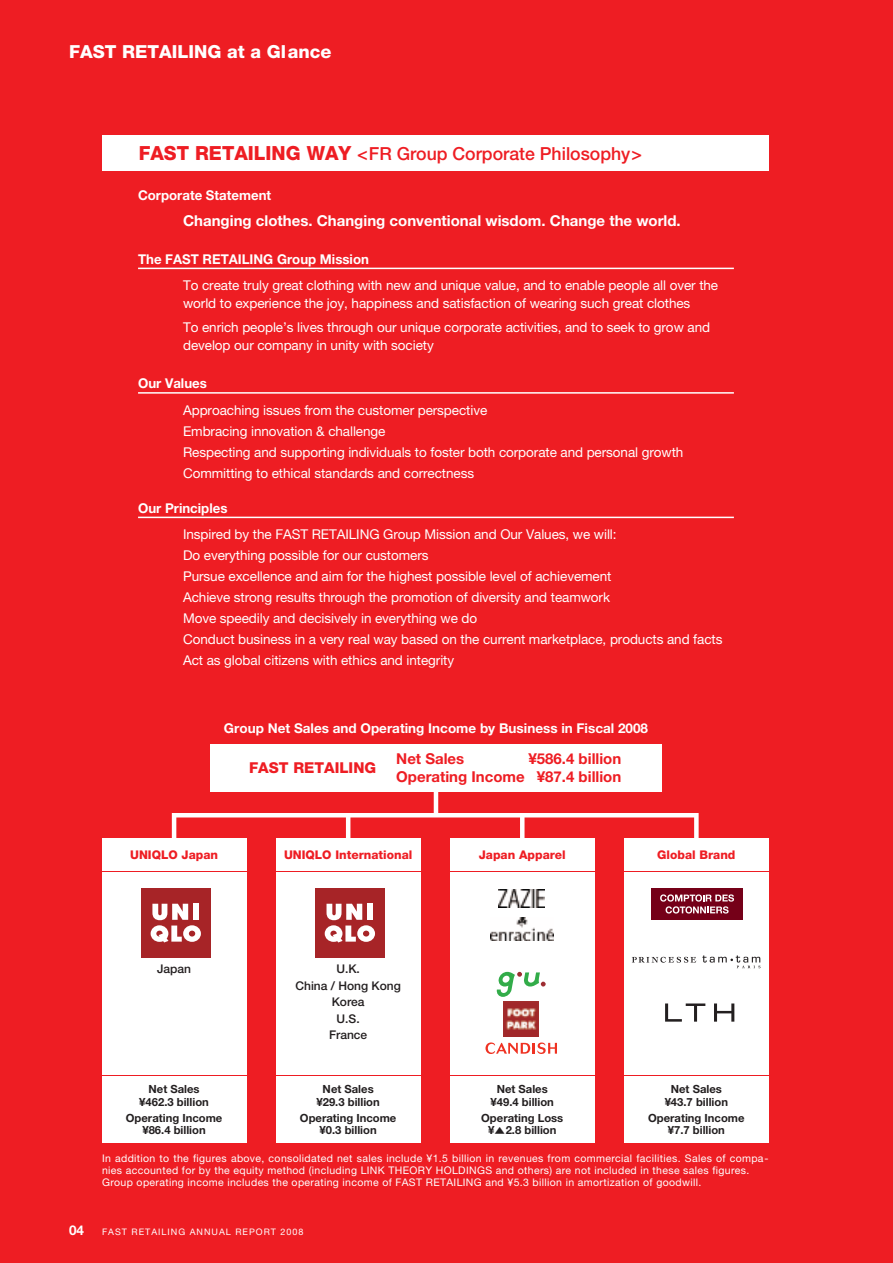
<style>
.page{position:relative;width:893px;height:1263px;background:#fff}
.page>*{position:absolute;margin:0;border:0;box-sizing:border-box;transform-origin:0 0}
.t1{font:500 18px "Helvetica Neue";color:#ee1d23}
.t2{font:800 18px "Helvetica Neue";color:#fff}
.t3{font:700 15px "Helvetica Neue";color:#fff}
.t4{font:700 15px/17.9px "Helvetica Neue";color:#ee1d23;text-align:right}
.t5{font:800 15px "Helvetica Neue";color:#ee1d23}
.t6{font:13.5px/21px "Helvetica Neue";letter-spacing:-.005em;color:#fff}
.t7{font:700 13.5px "Helvetica Neue";color:#fff}
.t8{font:800 12px "Helvetica Neue";color:#ee1d23}
.t9{font:500 12px/16.5px "Helvetica Neue";color:#231f20;text-align:center}
.t10{font:700 11.25px/12.8px "Helvetica Neue";color:#231f20;text-align:center}
.t11{font:10.5px/12px "Helvetica Neue";letter-spacing:.035em;color:#fff}
.t12{font:9px "Helvetica Neue";letter-spacing:.11em;color:#fff}
.s1{font-weight:800;font-size:19.5px}
.s2{font-weight:700}
.s3{font-family:"Shin Go";font-size:10.5px}
</style>
<div class="page">
<div style="left:0;top:0;width:892px;height:1263px;background:#ee1d23"></div>
<div style="left:102px;top:838px;width:144px;height:264px;background:#fff"></div>
<hr style="left:172px;top:813px;width:4px;height:51px;background:#fff">
<div style="left:276px;top:838px;width:144px;height:264px;background:#fff"></div>
<hr style="left:346px;top:813px;width:4px;height:51px;background:#fff">
<div style="left:450px;top:838px;width:144px;height:264px;background:#fff"></div>
<hr style="left:520px;top:813px;width:4px;height:51px;background:#fff">
<div style="left:624px;top:838px;width:144px;height:264px;background:#fff"></div>
<svg style="left:694px;top:818px;width:4px;height:20px"></svg>
<div style="left:141px;top:888px;width:69px;height:69px;background:#a72427"></div>
<svg style="left:151px;top:904px;width:50px;height:38px"></svg>
<div style="left:315px;top:888px;width:69px;height:69px;background:#a72427"></div>
<svg style="left:325px;top:904px;width:50px;height:38px"></svg>
<svg style="left:702px;top:956px;width:58px;height:12px"></svg>
<svg style="left:632px;top:957px;width:64px;height:6px"></svg>
<div style="left:651px;top:888px;width:91px;height:32px;background:#750018"></div>
<svg style="left:660px;top:894px;width:74px;height:20px"></svg>
<svg style="left:665px;top:1004px;width:40px;height:18px"></svg>
<svg style="left:714px;top:1004px;width:20px;height:18px"></svg>
<svg style="left:496px;top:972px;width:49px;height:25px"></svg>
<svg style="left:485px;top:1043px;width:72px;height:11px"></svg>
<div style="left:102px;top:1077px;width:144px;height:66px;background:#fff"></div>
<div style="left:276px;top:1077px;width:144px;height:66px;background:#fff"></div>
<div style="left:450px;top:1077px;width:144px;height:66px;background:#fff"></div>
<div style="left:624px;top:1077px;width:144px;height:66px;background:#fff"></div>
<div style="left:176px;top:813px;width:522px;height:5px;background:#fff"></div>
<hr style="left:434px;top:784px;width:4px;height:32px;background:#fff">
<div style="left:210px;top:744px;width:452px;height:48px;background:#fff"></div>
<img style="left:498px;top:890px;width:46px;height:18px">
<img style="left:490px;top:917px;width:64px;height:24px">
<img style="left:503px;top:1001px;width:36px;height:36px">
<hr style="left:138px;top:268px;width:596px;height:1px;background:#fff">
<hr style="left:138px;top:392px;width:596px;height:2px;background:#fff">
<hr style="left:138px;top:517px;width:596px;height:1px;background:#fff">
<div style="left:102px;top:135px;width:666px;height:36px;background:#fff"></div>
<hr style="left:69px;top:1075px;width:721px;height:1px;background:#ee1d23">
<hr style="left:69px;top:871px;width:721px;height:1px;background:#ee1d23">
<p class="t2" style="left:69px;top:45px;width:264px">FAST RETAILING at a Glance</p>
<p class="t1" style="left:139px;top:147px;width:504px"><span class="s1">FAST RETAILING WAY</span> &lt;FR Group Corporate Philosophy&gt;</p>
<p class="t7" style="left:138px;top:190px;width:135px">Corporate Statement</p>
<p class="t3" style="left:183px;top:215px;width:499px">Changing clothes. Changing conventional wisdom. Change the world.</p>
<p class="t6" style="left:183px;top:247px;width:536px;line-height:26.2px;text-indent:-45px"><span class="s2">The FAST RETAILING Group Mission<br></span>To create truly great clothing with new and unique value, and to enable people all over the</p>
<p class="t6" style="left:183px;top:293px;width:528px;line-height:24px">world to experience the joy, happiness and satisfaction of wearing such great clothes<br>To enrich people’s lives through our unique corporate activities, and to seek to grow and</p>
<p class="t6" style="left:183px;top:336px;width:252px">develop our company in unity with society</p>
<p class="t6" style="left:183px;top:372px;width:306px;line-height:26.2px;text-indent:-45px"><span class="s2">Our Values<br></span>Approaching issues from the customer perspective</p>
<p class="t6" style="left:183px;top:422px;width:502px">Embracing innovation &amp; challenge<br>Respecting and supporting individuals to foster both corporate and personal growth<br>Committing to ethical standards and correctness</p>
<p class="t6" style="left:183px;top:496px;width:435px;line-height:26.4px;text-indent:-45px"><span class="s2">Our Principles<br></span>Inspired by the FAST RETAILING Group Mission and Our Values, we will:</p>
<p class="t6" style="left:183px;top:546px;width:541px">Do everything possible for our customers<br>Pursue excellence and aim for the highest possible level of achievement<br>Achieve strong results through the promotion of diversity and teamwork<br>Move speedily and decisively in everything we do<br>Conduct business in a very real way based on the current marketplace, products and facts Act as global citizens with ethics and integrity</p>
<p class="t7" style="left:224px;top:723px;width:425px">Group Net Sales and Operating Income by Business in Fiscal 2008</p>
<p class="t5" style="left:249px;top:762px;width:128px">FAST RETAILING</p>
<p class="t4" style="left:396px;top:751px;width:70px">Net Sales</p>
<p class="t4" style="left:396px;top:751px;width:227px">¥586.4 billion<br>Operating Income ¥87.4 billion</p>
<p class="t8" style="left:130px;top:851px;width:89px">UNIQLO Japan</p>
<p class="t8" style="left:284px;top:851px;width:130px">UNIQLO International</p>
<p class="t8" style="left:479px;top:851px;width:88px">Japan Apparel</p>
<p class="t8" style="left:657px;top:851px;width:80px">Global Brand</p>
<p class="t9" style="left:157px;top:962px;width:36px">Japan</p>
<p class="t10" style="left:139px;top:1084px;width:71px">Net Sales ¥462.3 billion</p>
<p class="t10" style="left:126px;top:1112px;width:98px">Operating Income ¥86.4 billion</p>
<p class="t9" style="left:295px;top:962px;width:107px">U.K.<br>China / Hong Kong<br>Korea<br>U.S.<br>France</p>
<p class="t10" style="left:316px;top:1084px;width:65px">Net Sales ¥29.3 billion</p>
<p class="t10" style="left:300px;top:1112px;width:98px">Operating Income ¥0.3 billion</p>
<p class="t10" style="left:490px;top:1084px;width:65px">Net Sales ¥49.4 billion</p>
<p class="t10" style="left:481px;top:1112px;width:84px">Operating Loss ¥<span class="s3">▲</span>2.8 billion</p>
<p class="t10" style="left:664px;top:1084px;width:65px">Net Sales ¥43.7 billion</p>
<p class="t10" style="left:648px;top:1112px;width:98px">Operating Income ¥7.7 billion</p>
<p class="t11" style="left:102px;top:1154px;width:668px">In addition to the figures above, consolidated net sales include ¥1.5 billion in revenues from commercial facilities. Sales of compa&shy;nies accounted for by the equity method (including LINK THEORY HOLDINGS and others) are not included in these sales figures.<br>Group operating income includes the operating income of FAST RETAILING and ¥5.3 billion in amortization of goodwill.</p>
<p class="t7" style="left:69px;top:1225px;width:17px">04</p>
<p class="t12" style="left:102px;top:1228px;width:203px">FAST RETAILING ANNUAL REPORT 2008</p>
</div>
